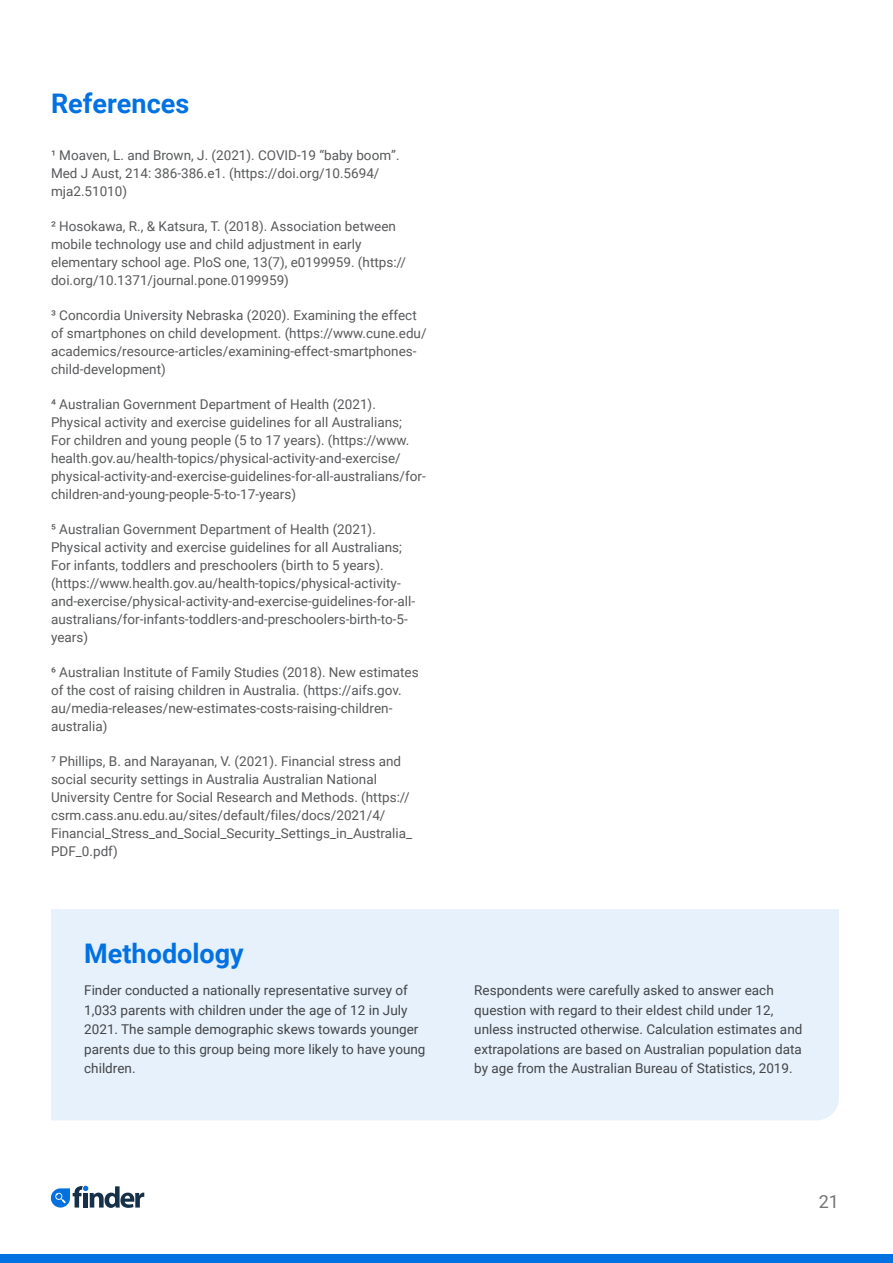
<style>
.page{position:relative;width:893px;height:1263px;background:#fff}
.page>*{position:absolute;margin:0;border:0;box-sizing:border-box;transform-origin:0 0}
.t1{font:700 27px "Roboto";color:#0271e1}
.t2{font:18px "Roboto";color:#757577}
.t3{font:13.5px/18px "Roboto";color:#58595b}
.t4{font:13.5px/19.5px "Roboto";color:#434546}
</style>
<div class="page">
<div style="left:0;top:1254px;width:893px;height:9px;background:#0271e1"></div>
<svg style="left:51px;top:1186px;width:93px;height:21px"></svg>
<div style="left:51px;top:909px;width:788px;height:211px;background:#e6f1fc"></div>
<h1 class="t1" style="left:51px;top:85px;width:140px">References</h1>
<p class="t3" style="left:51px;top:146px;width:350px">¹ Moaven, L. and Brown, J. (2021). COVID-19 “baby boom”.<br>Med J Aust, 214: 386-386.e1. (https://doi.org/10.5694/ mja2.51010)</p>
<p class="t3" style="left:51px;top:217px;width:357px">² Hosokawa, R., &amp; Katsura, T. (2018). Association between mobile technology use and child adjustment in early elementary school age. PloS one, 13(7), e0199959. (https:// doi.org/10.1371/journal.pone.0199959)</p>
<p class="t3" style="left:51px;top:306px;width:377px">³ Concordia University Nebraska (2020). Examining the effect of smartphones on child development. (https://www.cune.edu/ academics/resource-articles/examining-effect-smartphones&shy;child-development)</p>
<p class="t3" style="left:51px;top:395px;width:376px">4 Australian Government Department of Health (2021).<br>Physical activity and exercise guidelines for all Australians;<br>For children and young people (5 to 17 years). (https://www. health.gov.au/health-topics/physical-activity-and-exercise/ physical-activity-and-exercise-guidelines-for-all-australians/for&shy;children-and-young-people-5-to-17-years)</p>
<p class="t3" style="left:51px;top:519px;width:366px">5 Australian Government Department of Health (2021).<br>Physical activity and exercise guidelines for all Australians; For infants, toddlers and preschoolers (birth to 5 years). (https://www.health.gov.au/health-topics/physical-activity&shy;and-exercise/physical-activity-and-exercise-guidelines-for-all&shy;australians/for-infants-toddlers-and-preschoolers-birth-to-5- years)</p>
<p class="t3" style="left:51px;top:662px;width:369px">6 Australian Institute of Family Studies (2018). New estimates of the cost of raising children in Australia. (https://aifs.gov. au/media-releases/new-estimates-costs-raising-children&shy;australia)</p>
<p class="t3" style="left:51px;top:751px;width:363px">7 Phillips, B. and Narayanan, V. (2021). Financial stress and social security settings in Australia Australian National University Centre for Social Research and Methods. (https:// csrm.cass.anu.edu.au/sites/default/files/docs/2021/4/ Financial_Stress_and_Social_Security_Settings_in_Australia_ PDF_0.pdf)</p>
<h1 class="t1" style="left:84px;top:934px;width:161px">Methodology</h1>
<p class="t4" style="left:84px;top:980px;width:343px">Finder conducted a nationally representative survey of 1,033 parents with children under the age of 12 in July 2021. The sample demographic skews towards younger parents due to this group being more likely to have young children.</p>
<p class="t4" style="left:474px;top:980px;width:330px">Respondents were carefully asked to answer each question with regard to their eldest child under 12, unless instructed otherwise. Calculation estimates and extrapolations are based on Australian population data by age from the Australian Bureau of Statistics, 2019.</p>
<h2 class="t2" style="left:819px;top:1189px;width:22px">21</h2>
</div>
